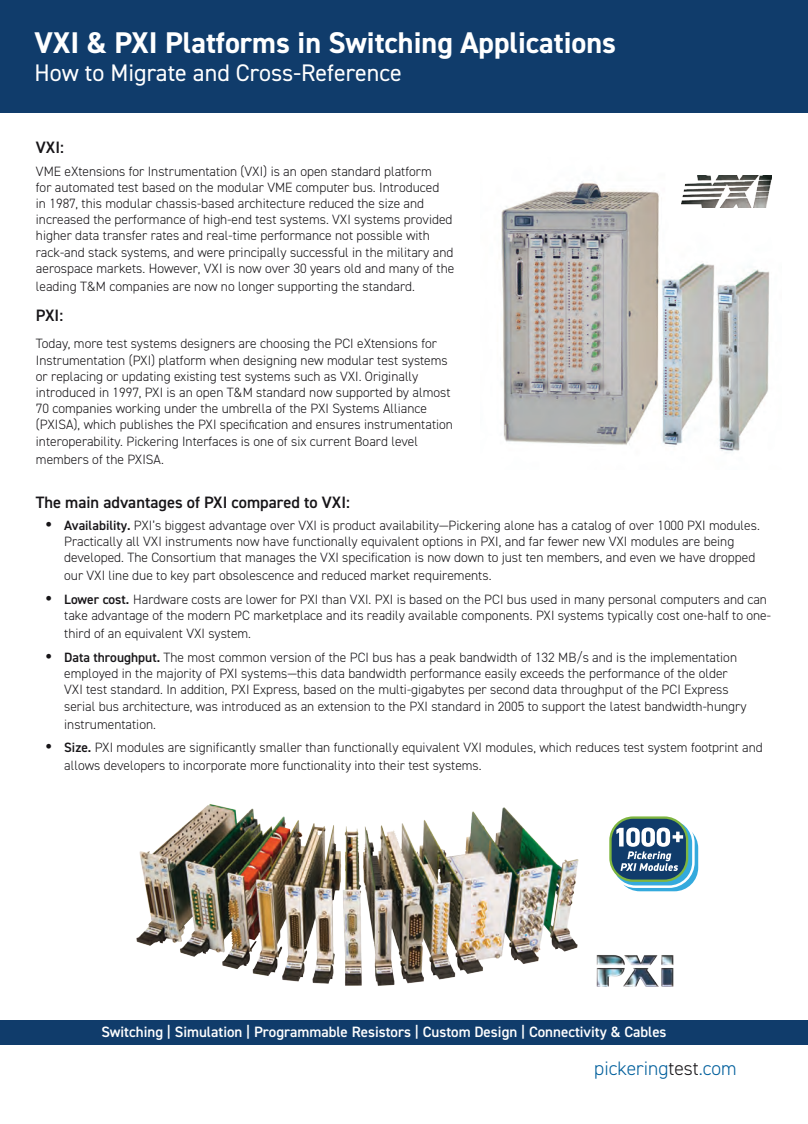
<style>
.page{position:relative;width:808px;height:1124px;background:#fff}
.page>*{position:absolute;margin:0;border:0;box-sizing:border-box;transform-origin:0 0}
.para{font:700 30px "DIN2014";color:#fff}
.para-2{font:24px "DIN2014";color:#fff}
.para-3{font:300 19.5px "DIN2014";color:#015f9c}
.Front_Page_Body{font:600 16.5px "DIN2014";color:#171518}
.para-4{font:600 15px "DIN2014";color:#fff}
.Front_Page_Body-2{font:300 13.5px/16.2px "DIN2014";color:#171518}
.s1{font-family:"Futura";font-weight:500;font-size:15px}
.s2{font-weight:600}
.s3{color:#171518}
</style>
<div class="page">
<div style="left:0;top:0;width:808px;height:112px;background:#103c6b"></div>
<div style="left:0;top:1019px;width:808px;height:25px;background:#103c6b"></div>
<img style="left:622px;top:955px;width:52px;height:31px">
<img style="left:501px;top:175px;width:271px;height:278px">
<img style="left:136px;top:804px;width:486px;height:183px">
<img style="left:682px;top:176px;width:89px;height:31px">
<svg style="left:615px;top:823px;width:84px;height:69px"></svg>
<div style="left:613px;top:821px;width:88px;height:72px;border:3px solid #fff;border-radius:25px"></div>
<svg style="left:611px;top:818px;width:82px;height:68px"></svg>
<div style="left:610px;top:817px;width:85px;height:70px;border:3px solid #fff;border-radius:24px"></div>
<div style="left:610px;top:817px;width:77px;height:63px;background:#103c6b;border-radius:23px"></div>
<div style="left:609px;top:816px;width:79px;height:65px;border:2px solid #7fb640;border-radius:23px"></div>
<svg style="left:616px;top:827px;width:67px;height:43px"></svg>
<p class="para" style="left:34px;top:22px;width:583px">VXI &amp; PXI Platforms in Switching Applications</p>
<p class="para-2" style="left:34px;top:58px;width:369px">How to Migrate and Cross-Reference</p>
<p class="Front_Page_Body" style="left:36px;top:136px;width:30px">VXI:</p>
<p class="Front_Page_Body-2" style="left:36px;top:163px;width:420px">VME eXtensions for Instrumentation (VXI) is an open standard platform<br>for automated test based on the modular VME computer bus. Introduced<br>in 1987, this modular chassis-based architecture reduced the size and increased the performance of high-end test systems. VXI systems provided higher data transfer rates and real-time performance not possible with rack-and stack systems, and were principally successful in the military and aerospace markets. However, VXI is now over 30 years old and many of the</p>
<p class="Front_Page_Body-2" style="left:36px;top:278px;width:381px">leading T&amp;M companies are now no longer supporting the standard.</p>
<p class="Front_Page_Body" style="left:36px;top:305px;width:29px">PXI:</p>
<p class="Front_Page_Body-2" style="left:36px;top:335px;width:419px">Today, more test systems designers are choosing the PCI eXtensions for Instrumentation (PXI) platform when designing new modular test systems or replacing or updating existing test systems such as VXI. Originally introduced in 1997, PXI is an open T&amp;M standard now supported by almost 70 companies working under the umbrella of the PXI Systems Alliance (PXISA), which publishes the PXI specification and ensures instrumentation interoperability. Pickering Interfaces is one of six current Board level</p>
<p class="Front_Page_Body-2" style="left:36px;top:451px;width:129px">members of the PXISA.</p>
<p class="Front_Page_Body" style="left:36px;top:491px;width:316px">The main advantages of PXI compared to VXI:</p>
<p class="Front_Page_Body-2" style="left:64px;top:517px;width:697px;text-indent:-21px"><span class="s1">•</span> <span class="s2">Availability.</span> PXI’s biggest advantage over VXI is product availability—Pickering alone has a catalog of over 1000 PXI modules.<br>Practically all VXI instruments now have functionally equivalent options in PXI, and far fewer new VXI modules are being developed. The Consortium that manages the VXI specification is now down to just ten members, and even we have dropped</p>
<p class="Front_Page_Body-2" style="left:64px;top:567px;width:429px">our VXI line due to key part obsolescence and reduced market requirements.</p>
<p class="Front_Page_Body-2" style="left:43px;top:591px;width:729px;text-align:right"><span class="s1">•</span> <span class="s2">Lower cost.</span> Hardware costs are lower for PXI than VXI. PXI is based on the PCI bus used in many personal computers and can take advantage of the modern PC marketplace and its readily available components. PXI systems typically cost one-half to one-</p>
<p class="Front_Page_Body-2" style="left:64px;top:625px;width:188px">third of an equivalent VXI system.</p>
<p class="Front_Page_Body-2" style="left:64px;top:649px;width:684px;text-indent:-21px"><span class="s1">•</span> <span class="s2">Data throughput.</span> The most common version of the PCI bus has a peak bandwidth of 132 MB/s and is the implementation employed in the majority of PXI systems—this data bandwidth performance easily exceeds the performance of the older VXI test standard. In addition, PXI Express, based on the multi-gigabytes per second data throughput of the PCI Express serial bus architecture, was introduced as an extension to the PXI standard in 2005 to support the latest bandwidth-hungry</p>
<p class="Front_Page_Body-2" style="left:64px;top:715px;width:93px">instrumentation.</p>
<p class="Front_Page_Body-2" style="left:64px;top:738px;width:700px;line-height:18px;text-indent:-21px"><span class="s1">•</span> <span class="s2">Size.</span> PXI modules are significantly smaller than functionally equivalent VXI modules, which reduces test system footprint and allows developers to incorporate more functionality into their test systems.</p>
<p class="para-4" style="left:101px;top:1021px;width:567px">Switching | Simulation | Programmable Resistors | Custom Design | Connectivity &amp; Cables</p>
<p class="para-3" style="left:594px;top:1055px;width:144px">pickering<span class="s3">test</span>.com</p>
</div>
